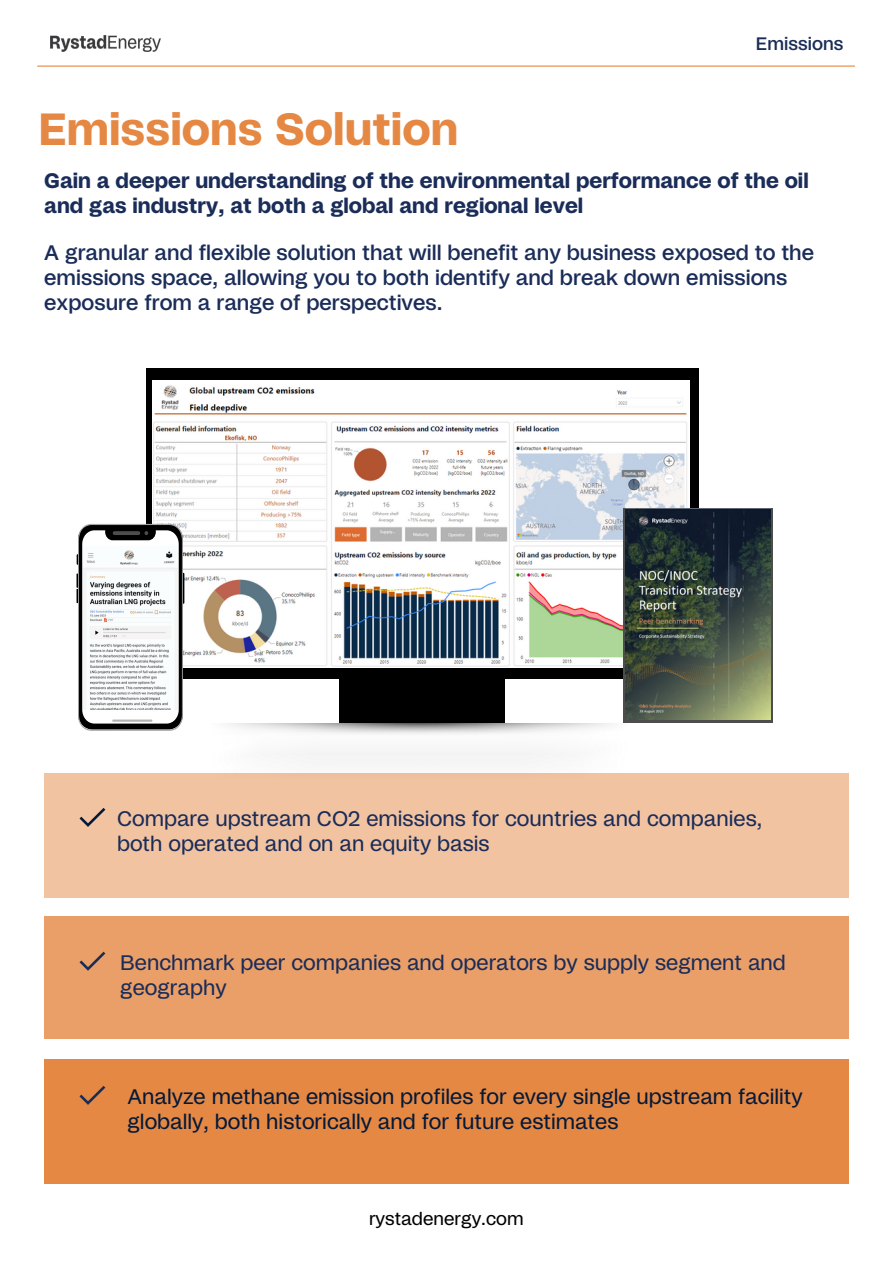
<style>
.page{position:relative;width:893px;height:1264px;background:#fff}
.page>*{position:absolute;margin:0;border:0;box-sizing:border-box;transform-origin:0 0}
.t1{font:700 45px "Studio 6";color:#e58843}
.t2{font:500 21px/24.8px "Studio 6";color:#1a2c58}
.t3{font:21px/24.8px "Studio 6";color:#1a2c58}
.t4{font:21px/24.8px "Studio 6";color:#051938}
.t5{font:700 21px/24.8px "Studio 6";color:#1a2c58}
.t6{font:18px "Studio 6";color:#000}
.t7{font:500 18px "Studio 6";color:#1a2c58}
</style>
<div class="page">
<hr style="left:37px;top:65px;width:817px;height:2px;background:#e58843">
<img style="left:50px;top:35px;width:111px;height:16px">
<div style="left:44px;top:773px;width:804px;height:125px;background:#f2c3a1"></div>
<div style="left:44px;top:916px;width:804px;height:122px;background:#ea9f68"></div>
<div style="left:44px;top:1058px;width:804px;height:125px;background:#e58843"></div>
<svg style="left:79px;top:808px;width:26px;height:19px"></svg>
<svg style="left:79px;top:951px;width:26px;height:19px"></svg>
<svg style="left:79px;top:1086px;width:26px;height:18px"></svg>
<div style="left:339px;top:678px;width:166px;height:45px;background:#000"></div>
<div style="left:146px;top:368px;width:552px;height:311px;background:#000"></div>
<img style="left:227px;top:723px;width:387px;height:37px">
<img style="left:152px;top:380px;width:537px;height:287px">
<div style="left:623px;top:508px;width:150px;height:215px;background:linear-gradient(to right,#4d4d4d,#4d4d4d)"></div>
<hr style="left:183px;top:573px;width:1px;height:30px;background:#000">
<svg style="left:76px;top:524px;width:107px;height:206px"></svg>
<hr style="left:112px;top:719px;width:40px;height:2px;background:#b3b3b3">
<img style="left:83px;top:546px;width:94px;height:163px">
<img style="left:625px;top:508px;width:145px;height:212px">
<p class="t1" style="left:38px;top:109px;width:421px">Emissions Solution</p>
<p class="t7" style="left:756px;top:36px;width:89px">Emissions</p>
<p class="t5" style="left:44px;top:169px;width:765px">Gain a deeper understanding of the environmental performance of the oil and gas industry, at both a global and regional level</p>
<p class="t2" style="left:44px;top:241px;width:771px">A granular and flexible solution that will benefit any business exposed to the</p>
<p class="t2" style="left:44px;top:266px;width:744px">emissions space, allowing you to both identify and break down emissions exposure from a range of perspectives.</p>
<p class="t3" style="left:117px;top:807px;width:646px">Compare upstream CO2 emissions for countries and companies, both operated and on an equity basis</p>
<p class="t3" style="left:120px;top:951px;width:667px">Benchmark peer companies and operators by supply segment and geography</p>
<p class="t4" style="left:127px;top:1085px;width:676px">Analyze methane emission profiles for every single upstream facility globally, both historically and for future estimates</p>
<p class="t6" style="left:369px;top:1210px;width:156px">rystadenergy.com</p>
</div>
